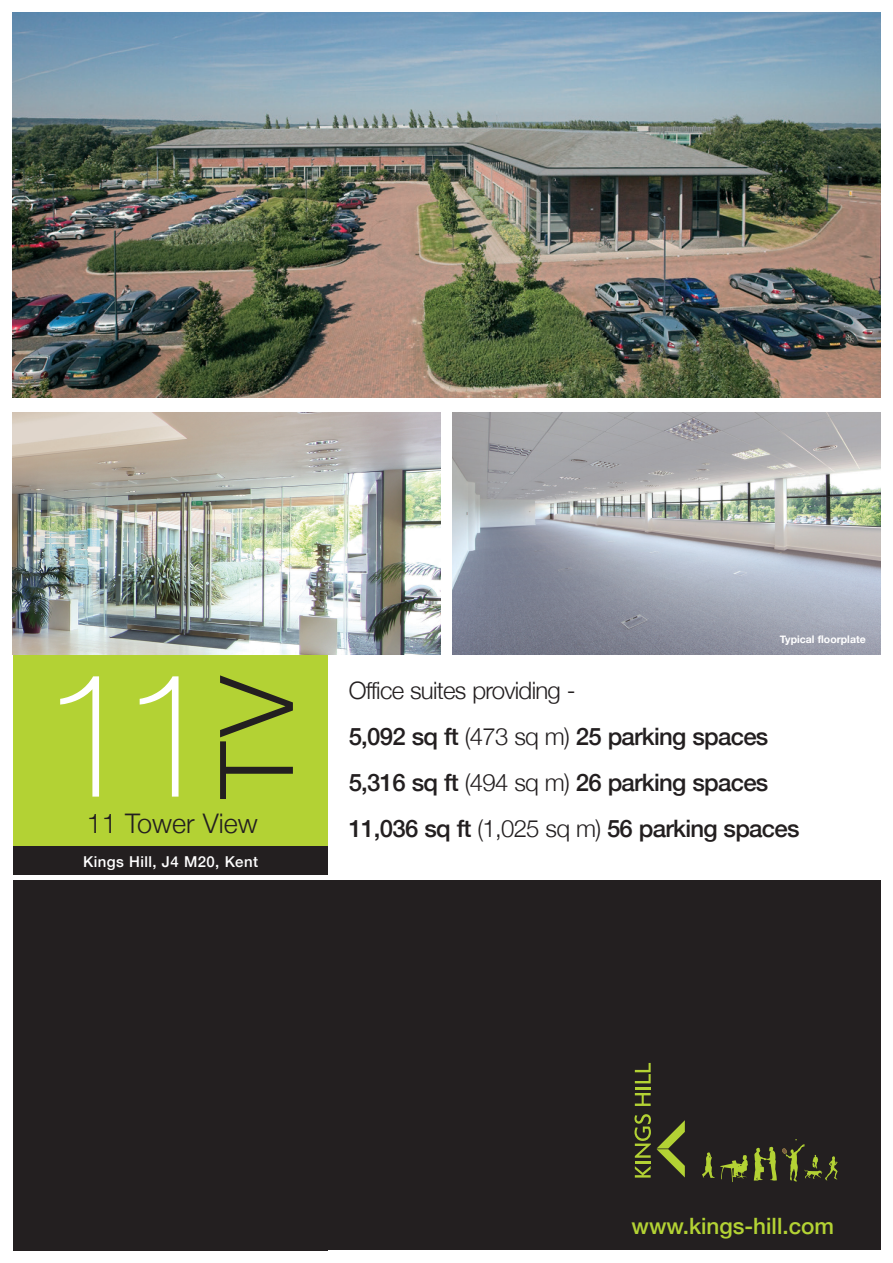
<style>
.page{position:relative;width:893px;height:1263px;background:#fff}
.page>*{position:absolute;margin:0;border:0;box-sizing:border-box;transform-origin:0 0}
.t1{font:100 174.3px "Helvetica Neue";color:#fff}
.t2{font:300 102px "Helvetica Neue";color:#231f20}
.t3{font:300 27px "Helvetica Neue";color:#231f20}
.t4{font:500 24px "Helvetica Neue";letter-spacing:-.03em;color:#231f20}
.t5{font:300 24px "Helvetica Neue";letter-spacing:-.03em;color:#231f20}
.t6{font:500 22.5px "Helvetica Neue";color:#b3d234}
.t7{font:500 15px "Helvetica Neue";letter-spacing:.025em;color:#fff}
.t8{font:700 10.5px "Helvetica Neue";color:#fff}
.s1{font-weight:300}
</style>
<div class="page">
<div style="left:13px;top:880px;width:867px;height:370px;background:#231f20"></div>
<div style="left:13px;top:655px;width:314px;height:196px;background:#b3d234"></div>
<svg style="left:635px;top:1166px;width:16px;height:11px"></svg>
<hr style="left:635px;top:1161px;width:16px;height:3px;background:#b3d234">
<svg style="left:634px;top:1114px;width:17px;height:44px"></svg>
<svg style="left:635px;top:1063px;width:16px;height:43px"></svg>
<svg style="left:657px;top:1120px;width:28px;height:57px"></svg>
<svg style="left:702px;top:1152px;width:46px;height:30px"></svg>
<svg style="left:754px;top:1139px;width:84px;height:42px"></svg>
<div style="left:13px;top:846px;width:314px;height:29px;background:#231f20"></div>
<img style="left:13px;top:412px;width:427px;height:243px">
<img style="left:13px;top:13px;width:867px;height:385px">
<img style="left:453px;top:412px;width:427px;height:243px">
<p class="t1" style="left:41px;top:602px;width:178px">11</p>
<p class="t2" style="left:174px;top:799px;width:125px;rotate:-90deg">TV</p>
<p class="t8" style="left:780px;top:631px;width:87px">Typical floorplate</p>
<p class="t5" style="left:349px;top:671px;width:228px">Office suites providing -</p>
<p class="t4" style="left:349px;top:717px;width:421px">5,092 sq ft <span class="s1">(473 sq m)</span> 25 parking spaces</p>
<p class="t4" style="left:349px;top:763px;width:421px">5,316 sq ft <span class="s1">(494 sq m)</span> 26 parking spaces</p>
<p class="t3" style="left:87px;top:801px;width:172px">11 Tower View</p>
<p class="t4" style="left:349px;top:809px;width:452px">11,036 sq ft <span class="s1">(1,025 sq m)</span> 56 parking spaces</p>
<p class="t7" style="left:83px;top:849px;width:176px">Kings Hill, J4 M20, Kent</p>
<p class="t6" style="left:632px;top:1208px;width:204px">www.kings-hill.com</p>
</div>
